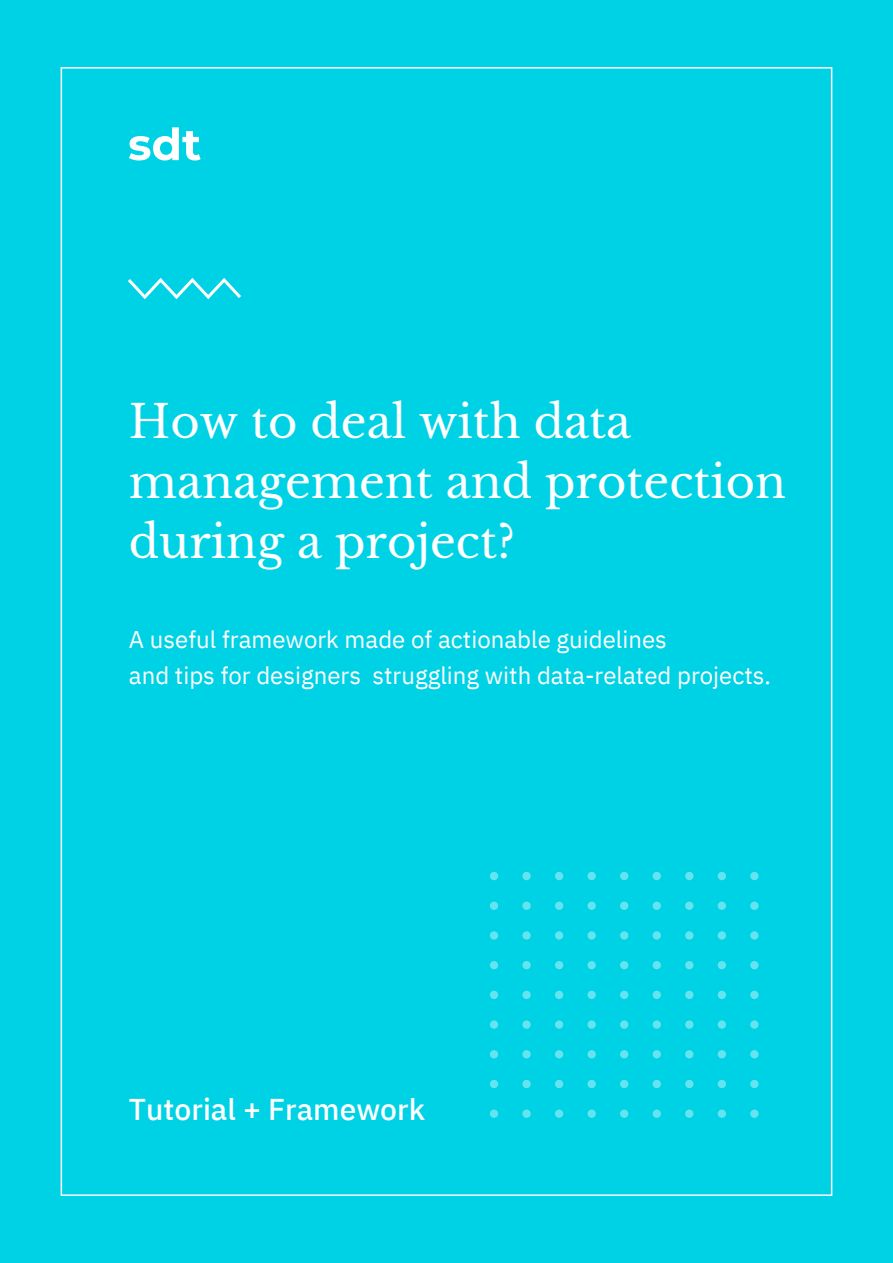
<style>
.page{position:relative;width:893px;height:1263px;background:#00d2e6}
.page>*{position:absolute;margin:0;border:0;box-sizing:border-box;transform-origin:0 0}
.t1{font:45px/60px "Libre Baskerville";color:#fff}
.t2{font:500 30px "IBM Plex Sans";color:#fff}
.t3{font:24px/36px "IBM Plex Sans";color:#fff}
</style>
<div class="page">
<svg style="left:128px;top:278px;width:113px;height:22px"></svg>
<div style="left:490px;top:872px;width:8px;height:8px;background:#65e3ef;border-radius:50%"></div>
<svg style="left:522px;top:872px;width:9px;height:8px"></svg>
<div style="left:555px;top:872px;width:8px;height:8px;background:#65e3ef;border-radius:50%"></div>
<svg style="left:587px;top:872px;width:9px;height:8px"></svg>
<div style="left:620px;top:872px;width:8px;height:8px;background:#65e3ef;border-radius:50%"></div>
<div style="left:653px;top:872px;width:8px;height:8px;background:#65e3ef;border-radius:50%"></div>
<div style="left:685px;top:872px;width:8px;height:8px;background:#65e3ef;border-radius:50%"></div>
<div style="left:718px;top:872px;width:8px;height:8px;background:#65e3ef;border-radius:50%"></div>
<svg style="left:750px;top:872px;width:9px;height:8px"></svg>
<div style="left:490px;top:901px;width:8px;height:9px;background:#65e3ef;border-radius:50%"></div>
<svg style="left:522px;top:901px;width:9px;height:9px"></svg>
<svg style="left:555px;top:901px;width:8px;height:9px"></svg>
<svg style="left:587px;top:901px;width:9px;height:9px"></svg>
<svg style="left:620px;top:901px;width:8px;height:9px"></svg>
<svg style="left:653px;top:901px;width:8px;height:9px"></svg>
<svg style="left:685px;top:901px;width:8px;height:9px"></svg>
<svg style="left:718px;top:901px;width:8px;height:9px"></svg>
<svg style="left:750px;top:901px;width:9px;height:9px"></svg>
<svg style="left:490px;top:931px;width:8px;height:9px"></svg>
<svg style="left:522px;top:931px;width:9px;height:9px"></svg>
<svg style="left:555px;top:931px;width:8px;height:9px"></svg>
<svg style="left:587px;top:931px;width:9px;height:9px"></svg>
<svg style="left:620px;top:931px;width:8px;height:9px"></svg>
<svg style="left:653px;top:931px;width:8px;height:9px"></svg>
<div style="left:685px;top:931px;width:8px;height:9px;background:#65e3ef;border-radius:50%"></div>
<svg style="left:718px;top:931px;width:8px;height:9px"></svg>
<svg style="left:750px;top:931px;width:9px;height:9px"></svg>
<div style="left:490px;top:961px;width:8px;height:8px;background:#65e3ef;border-radius:50%"></div>
<svg style="left:522px;top:961px;width:9px;height:8px"></svg>
<div style="left:555px;top:961px;width:8px;height:8px;background:#65e3ef;border-radius:50%"></div>
<svg style="left:587px;top:961px;width:9px;height:8px"></svg>
<div style="left:620px;top:961px;width:8px;height:8px;background:#65e3ef;border-radius:50%"></div>
<div style="left:653px;top:961px;width:8px;height:8px;background:#65e3ef;border-radius:50%"></div>
<div style="left:685px;top:961px;width:8px;height:8px;background:#65e3ef;border-radius:50%"></div>
<div style="left:718px;top:961px;width:8px;height:8px;background:#65e3ef;border-radius:50%"></div>
<svg style="left:750px;top:961px;width:9px;height:8px"></svg>
<div style="left:490px;top:991px;width:8px;height:8px;background:#65e3ef;border-radius:50%"></div>
<svg style="left:522px;top:991px;width:9px;height:8px"></svg>
<div style="left:555px;top:991px;width:8px;height:8px;background:#65e3ef;border-radius:50%"></div>
<svg style="left:587px;top:991px;width:9px;height:8px"></svg>
<div style="left:620px;top:991px;width:8px;height:8px;background:#65e3ef;border-radius:50%"></div>
<div style="left:653px;top:991px;width:8px;height:8px;background:#65e3ef;border-radius:50%"></div>
<div style="left:685px;top:991px;width:8px;height:8px;background:#65e3ef;border-radius:50%"></div>
<div style="left:718px;top:991px;width:8px;height:8px;background:#65e3ef;border-radius:50%"></div>
<svg style="left:750px;top:991px;width:9px;height:8px"></svg>
<svg style="left:490px;top:1020px;width:8px;height:9px"></svg>
<svg style="left:522px;top:1020px;width:9px;height:9px"></svg>
<svg style="left:555px;top:1020px;width:8px;height:9px"></svg>
<svg style="left:587px;top:1020px;width:9px;height:9px"></svg>
<svg style="left:620px;top:1020px;width:8px;height:9px"></svg>
<svg style="left:653px;top:1020px;width:8px;height:9px"></svg>
<div style="left:685px;top:1020px;width:8px;height:9px;background:#65e3ef;border-radius:50%"></div>
<svg style="left:718px;top:1020px;width:8px;height:9px"></svg>
<svg style="left:750px;top:1020px;width:9px;height:9px"></svg>
<div style="left:490px;top:1050px;width:8px;height:8px;background:#65e3ef;border-radius:50%"></div>
<svg style="left:522px;top:1050px;width:9px;height:8px"></svg>
<div style="left:555px;top:1050px;width:8px;height:8px;background:#65e3ef;border-radius:50%"></div>
<svg style="left:587px;top:1050px;width:9px;height:8px"></svg>
<div style="left:620px;top:1050px;width:8px;height:8px;background:#65e3ef;border-radius:50%"></div>
<div style="left:653px;top:1050px;width:8px;height:8px;background:#65e3ef;border-radius:50%"></div>
<div style="left:685px;top:1050px;width:8px;height:8px;background:#65e3ef;border-radius:50%"></div>
<div style="left:718px;top:1050px;width:8px;height:8px;background:#65e3ef;border-radius:50%"></div>
<svg style="left:750px;top:1050px;width:9px;height:8px"></svg>
<div style="left:490px;top:1080px;width:8px;height:8px;background:#65e3ef;border-radius:50%"></div>
<svg style="left:522px;top:1080px;width:9px;height:8px"></svg>
<div style="left:555px;top:1080px;width:8px;height:8px;background:#65e3ef;border-radius:50%"></div>
<svg style="left:587px;top:1080px;width:9px;height:8px"></svg>
<div style="left:620px;top:1080px;width:8px;height:8px;background:#65e3ef;border-radius:50%"></div>
<div style="left:653px;top:1080px;width:8px;height:8px;background:#65e3ef;border-radius:50%"></div>
<div style="left:685px;top:1080px;width:8px;height:8px;background:#65e3ef;border-radius:50%"></div>
<div style="left:718px;top:1080px;width:8px;height:8px;background:#65e3ef;border-radius:50%"></div>
<svg style="left:750px;top:1080px;width:9px;height:8px"></svg>
<svg style="left:490px;top:1109px;width:8px;height:9px"></svg>
<svg style="left:522px;top:1109px;width:9px;height:9px"></svg>
<svg style="left:555px;top:1109px;width:8px;height:9px"></svg>
<svg style="left:587px;top:1109px;width:9px;height:9px"></svg>
<svg style="left:620px;top:1109px;width:8px;height:9px"></svg>
<svg style="left:653px;top:1109px;width:8px;height:9px"></svg>
<svg style="left:685px;top:1109px;width:8px;height:9px"></svg>
<svg style="left:718px;top:1109px;width:8px;height:9px"></svg>
<svg style="left:750px;top:1109px;width:9px;height:9px"></svg>
<svg style="left:129px;top:127px;width:72px;height:33px"></svg>
<h1 class="t1" style="left:129px;top:392px;width:659px">How to deal with data management and protection during a project?</h1>
<p class="t3" style="left:129px;top:619px;width:644px">A useful framework made of actionable guidelines<br>and tips for designers struggling with data-related projects.</p>
<p class="t2" style="left:129px;top:1085px;width:298px">Tutorial + Framework</p>
</div>
